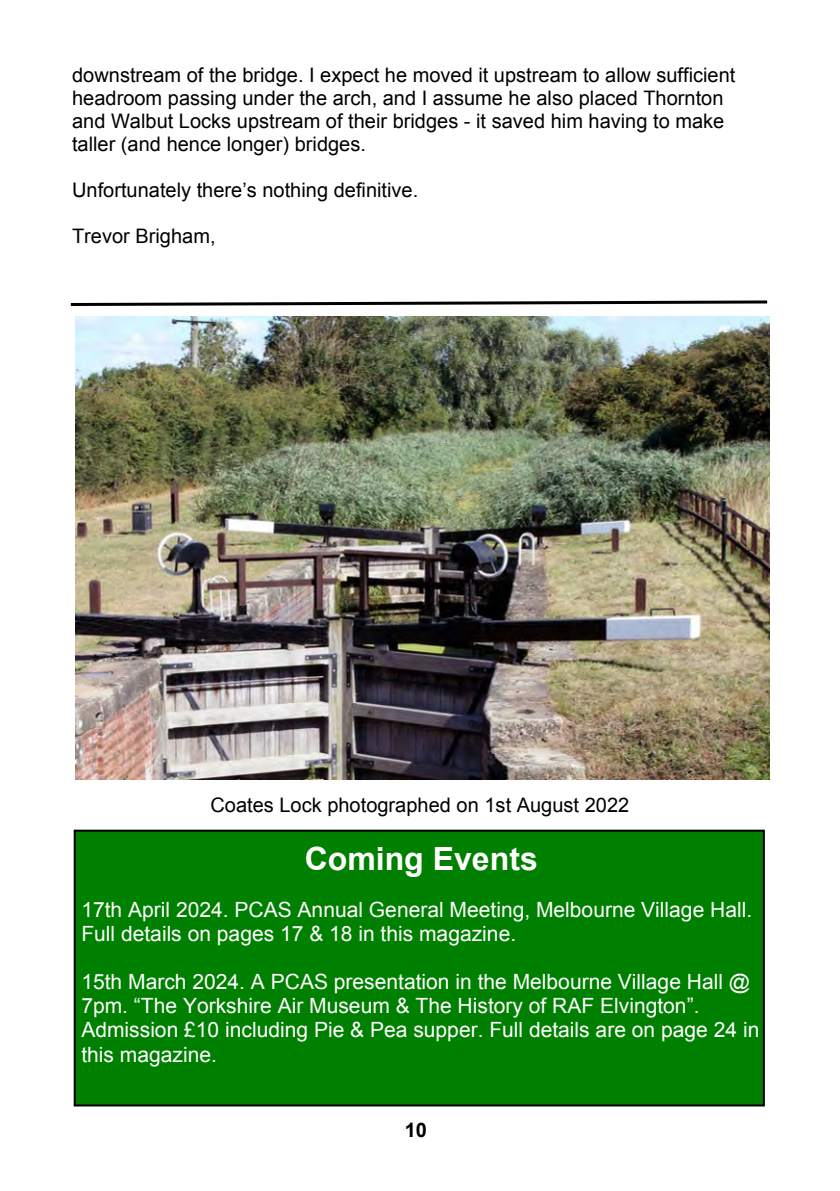
<style>
.page{position:relative;width:840px;height:1191px;background:#fff}
.page>*{position:absolute;margin:0;border:0;box-sizing:border-box;transform-origin:0 0}
.t1{font:700 32px "Arial";color:#fff}
.t2{font:21px/24px "Arial";color:#fff}
.t3{font:20px/23px "Arial";color:#000}
.t4{font:700 20px "Arial";color:#000}
</style>
<div class="page">
<div style="left:74px;top:829px;width:690px;height:277px;background:#008000;border:2px solid #000"></div>
<svg style="left:70px;top:300px;width:698px;height:6px"></svg>
<img style="left:75px;top:317px;width:694px;height:462px">
<p class="t3" style="left:72px;top:65px;width:664px">downstream of the bridge. I expect he moved it upstream to allow sufficient headroom passing under the arch, and I assume he also placed Thornton and Walbut Locks upstream of their bridges - it saved him having to make taller (and hence longer) bridges.</p>
<p class="t3" style="left:72px;top:180px;width:347px">Unfortunately there’s nothing definitive.</p>
<p class="t3" style="left:72px;top:226px;width:145px">Trevor Brigham,</p>
<p class="t3" style="left:210px;top:795px;width:420px">Coates Lock photographed on 1st August 2022</p>
<h1 class="t1" style="left:304px;top:847px;width:234px">Coming Events</h1>
<p class="t2" style="left:81px;top:899px;width:672px">17th April 2024. PCAS Annual General Meeting, Melbourne Village Hall.<br>Full details on pages 17 &amp; 18 in this magazine.</p>
<p class="t2" style="left:81px;top:971px;width:679px">15th March 2024. A PCAS presentation in the Melbourne Village Hall @ 7pm. “The Yorkshire Air Museum &amp; The History of RAF Elvington”.<br>Admission £10 including Pie &amp; Pea supper. Full details are on page 24 in this magazine.</p>
<p class="t4" style="left:404px;top:1122px;width:24px">10</p>
</div>
